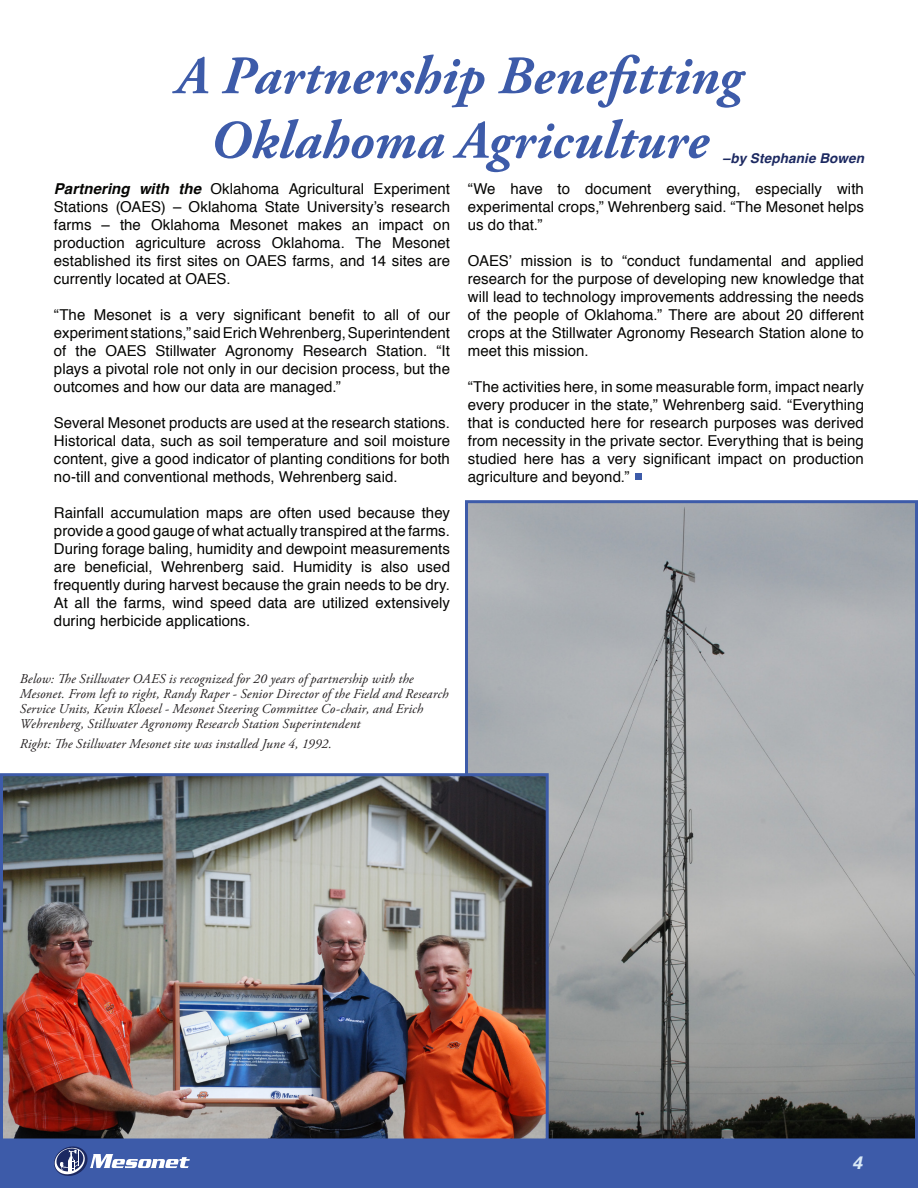
<style>
.page{position:relative;width:918px;height:1188px;background:#fff}
.page>*{position:absolute;margin:0;border:0;box-sizing:border-box;transform-origin:0 0}
.Calendar{font:italic 700 54px "Adobe Garamond Pro";letter-spacing:.005em;color:#3d5ba9}
.t1{font:italic 700 18px "Univers";color:#d9e9f6}
.Body{font:15px/18px "Helvetica";letter-spacing:.005em;color:#050503;text-align:justify}
.Calendar-2{font:italic 13.5px/15px "Adobe Garamond Pro";letter-spacing:.01em;color:#231f20}
.Contact_Titles{font:italic 700 13.5px "Helvetica";letter-spacing:.01em;color:#1c2961}
.s1{font-weight:700;font-style:italic}
</style>
<div class="page">
<div style="left:0;top:1138px;width:918px;height:50px;background:#3d5ba9"></div>
<svg style="left:54px;top:1146px;width:136px;height:30px"></svg>
<div style="left:635px;top:473px;width:7px;height:7px;background:#3d5ba9"></div>
<img style="left:469px;top:504px;width:445px;height:633px">
<div style="left:465px;top:500px;width:453px;height:641px;border:3px solid #3d5ba9"></div>
<img style="left:4px;top:777px;width:541px;height:361px">
<div style="left:0;top:773px;width:549px;height:369px;border:3px solid #3d5ba9"></div>
<p class="Calendar" style="left:176px;top:45px;width:567px">A Partnership Benefitting</p>
<p class="Calendar" style="left:210px;top:109px;width:500px">Oklahoma Agriculture</p>
<p class="Contact_Titles" style="left:722px;top:148px;width:143px">–by Stephanie Bowen</p>
<p class="Body" style="left:54px;top:180px;width:398px"><span class="s1">Partnering with the</span> Oklahoma Agricultural Experiment Stations (OAES) – Oklahoma State University’s research farms – the Oklahoma Mesonet makes an impact on production agriculture across Oklahoma. The Mesonet established its first sites on OAES farms, and 14 sites are currently located at OAES.</p>
<p class="Body" style="left:54px;top:306px;width:398px">“The Mesonet is a very significant benefit to all of our experiment stations,” said Erich Wehrenberg, Superintendent of the OAES Stillwater Agronomy Research Station. “It plays a pivotal role not only in our decision process, but the outcomes and how our data are managed.”</p>
<p class="Body" style="left:54px;top:414px;width:398px">Several Mesonet products are used at the research stations.<br>Historical data, such as soil temperature and soil moisture content, give a good indicator of planting conditions for both no-till and conventional methods, Wehrenberg said.</p>
<p class="Body" style="left:54px;top:504px;width:398px">Rainfall accumulation maps are often used because they provide a good gauge of what actually transpired at the farms.<br>During forage baling, humidity and dewpoint measurements are beneficial, Wehrenberg said. Humidity is also used frequently during harvest because the grain needs to be dry.<br>At all the farms, wind speed data are utilized extensively during herbicide applications.</p>
<p class="Calendar-2" style="left:20px;top:672px;width:430px">Below: The Stillwater OAES is recognized for 20 years of partnership with the Mesonet. From left to right, Randy Raper - Senior Director of the Field and Research Service Units, Kevin Kloesel - Mesonet Steering Committee Co-chair, and Erich Wehrenberg, Stillwater Agronomy Research Station Superintendent</p>
<p class="Calendar-2" style="left:20px;top:736px;width:314px">Right: The Stillwater Mesonet site was installed June 4, 1992.</p>
<p class="Body" style="left:468px;top:180px;width:398px">“We have to document everything, especially with experimental crops,” Wehrenberg said. “The Mesonet helps us do that.”</p>
<p class="Body" style="left:468px;top:252px;width:398px">OAES’ mission is to “conduct fundamental and applied research for the purpose of developing new knowledge that will lead to technology improvements addressing the needs of the people of Oklahoma.” There are about 20 different crops at the Stillwater Agronomy Research Station alone to meet this mission.</p>
<p class="Body" style="left:468px;top:378px;width:398px">“The activities here, in some measurable form, impact nearly every producer in the state,” Wehrenberg said. “Everything that is conducted here for research purposes was derived from necessity in the private sector. Everything that is being studied here has a very significant impact on production agriculture and beyond.”</p>
<p class="t1" style="left:852px;top:1152px;width:12px">4</p>
</div>
